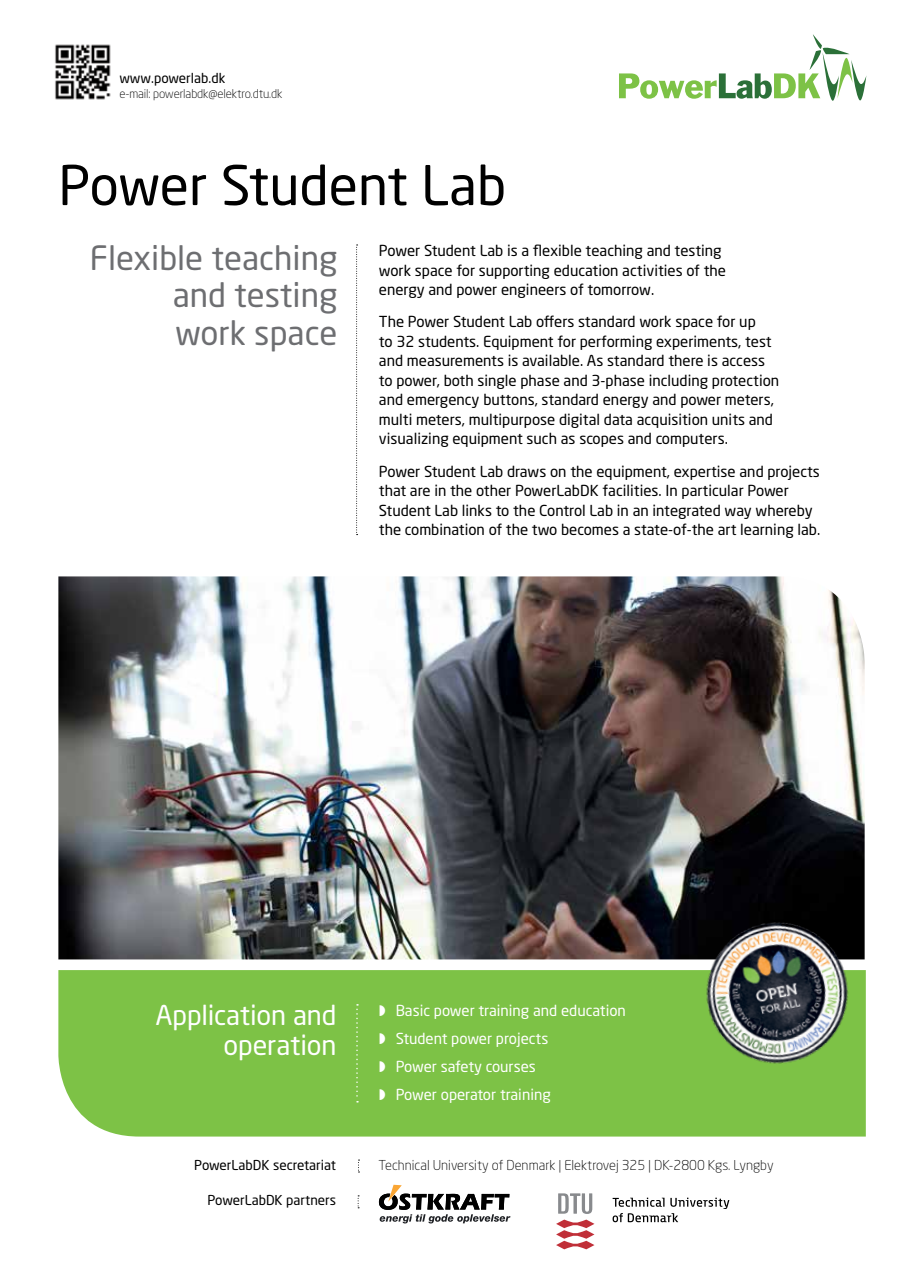
<style>
.page{position:relative;width:902px;height:1272px;background:#fff}
.page>*{position:absolute;margin:0;border:0;box-sizing:border-box;transform-origin:0 0}
.t1{font:54px "Neo Sans Std";color:#000}
.t2{font:33px/37.5px "Neo Sans Std";color:#6d6e71;text-align:justify}
.t3{font:27px/30px "Neo Sans Std";letter-spacing:-.005em;color:#fff;text-align:right}
.t4{font:15px/19.5px "Neo Sans Std";color:#000}
.t5{font:15px/28px "Neo Sans Std";color:#fff}
.t6{font:300 13.5px "Neo Sans Std";color:#000}
.t7{font:13.5px "Neo Sans Std";color:#000}
.t8{font:300 12px "Neo Sans Std";letter-spacing:-.01em;color:#000}
</style>
<div class="page">
<svg style="left:612px;top:1197px;width:117px;height:25px"></svg>
<svg style="left:558px;top:1193px;width:34px;height:20px"></svg>
<svg style="left:556px;top:1219px;width:38px;height:30px"></svg>
<svg style="left:379px;top:1184px;width:131px;height:39px"></svg>
<svg style="left:619px;top:34px;width:247px;height:67px"></svg>
<img style="left:55px;top:44px;width:56px;height:56px">
<div style="left:58px;top:970px;width:807px;height:166px;background:#7dc246"></div>
<svg style="left:356px;top:244px;width:1px;height:291px"></svg>
<svg style="left:356px;top:1004px;width:2px;height:98px"></svg>
<img style="left:58px;top:576px;width:806px;height:383px">
<img style="left:688px;top:903px;width:177px;height:176px">
<svg style="left:380px;top:1004px;width:5px;height:11px"></svg>
<svg style="left:380px;top:1032px;width:5px;height:11px"></svg>
<svg style="left:380px;top:1060px;width:5px;height:11px"></svg>
<svg style="left:380px;top:1088px;width:5px;height:11px"></svg>
<p class="t7" style="left:119px;top:70px;width:108px">www.powerlab.dk</p>
<p class="t8" style="left:119px;top:87px;width:165px">e-mail: powerlabdk@elektro.dtu.dk</p>
<h1 class="t1" style="left:58px;top:152px;width:449px">Power Student Lab</h1>
<h2 class="t2" style="left:173px;top:238px;width:166px;text-indent:-83px">Flexible teaching and testing work space</h2>
<p class="t4" style="left:379px;top:240px;width:348px">Power Student Lab is a flexible teaching and testing work space for supporting education activities of the energy and power engineers of tomorrow.</p>
<p class="t4" style="left:379px;top:312px;width:402px">The Power Student Lab offers standard work space for up<br>to 32 students. Equipment for performing experiments, test and measurements is available. As standard there is access to power, both single phase and 3-phase including protection and emergency buttons, standard energy and power meters, multi meters, multipurpose digital data acquisition units and visualizing equipment such as scopes and computers.</p>
<p class="t4" style="left:379px;top:461px;width:443px">Power Student Lab draws on the equipment, expertise and projects that are in the other PowerLabDK facilities. In particular Power Student Lab links to the Control Lab in an integrated way whereby the combination of the two becomes a state-of-the art learning lab.</p>
<h3 class="t3" style="left:155px;top:999px;width:182px">Application and operation</h3>
<p class="t5" style="left:395px;top:995px;width:232px">Basic power training and education<br>Student power projects<br>Power safety courses<br>Power operator training</p>
<p class="t7" style="left:194px;top:1156px;width:143px">PowerLabDK secretariat</p>
<p class="t6" style="left:378px;top:1156px;width:396px">Technical University of Denmark | Elektrovej 325 | DK-2800 Kgs. Lyngby</p>
<p class="t7" style="left:207px;top:1191px;width:130px">PowerLabDK partners</p>
</div>
